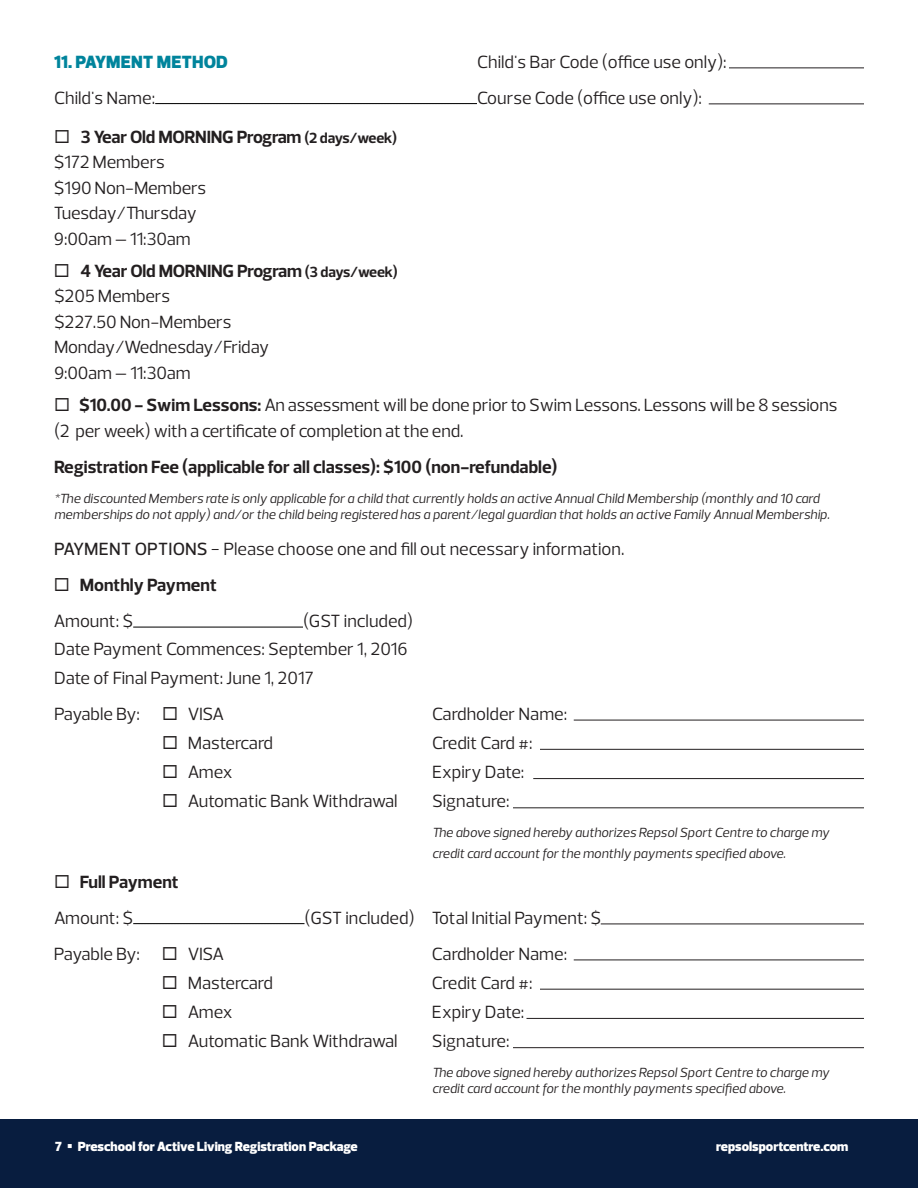
<style>
.page{position:relative;width:918px;height:1188px;background:#fff}
.page>*{position:absolute;margin:0;border:0;box-sizing:border-box;transform-origin:0 0}
.t1{font:18px/25.5px "Prelo";letter-spacing:-.005em;color:#231f20}
.t2{font:700 18px/36px "Prelo";color:#231f20}
.t3{font:18px "Prelo";letter-spacing:-.025em;color:#231f20}
.t4{font:900 18px "Prelo";letter-spacing:.01em;color:#00849c}
.t5{font:italic 13.5px/16.5px "Prelo";color:#231f20}
.t6{font:900 13.5px "Prelo";color:#fff}
.s1{font-weight:700}
.s2{font-weight:700;font-size:15px}
.s3{font-weight:500}
.s4{font-weight:400}
</style>
<div class="page">
<div style="left:0;top:1119px;width:918px;height:69px;background:#081d3f"></div>
<hr style="left:729px;top:68px;width:135px;height:1px;background:#231f20">
<hr style="left:709px;top:104px;width:155px;height:1px;background:#231f20">
<hr style="left:155px;top:103px;width:322px;height:1px;background:#000">
<hr style="left:133px;top:627px;width:170px;height:1px;background:#000">
<hr style="left:574px;top:720px;width:290px;height:1px;background:#231f20">
<hr style="left:540px;top:749px;width:324px;height:1px;background:#231f20">
<hr style="left:533px;top:778px;width:331px;height:1px;background:#231f20">
<hr style="left:513px;top:807px;width:351px;height:1px;background:#231f20">
<hr style="left:601px;top:924px;width:263px;height:1px;background:#231f20">
<hr style="left:133px;top:923px;width:172px;height:1px;background:#000">
<hr style="left:574px;top:960px;width:290px;height:1px;background:#231f20">
<hr style="left:540px;top:989px;width:324px;height:1px;background:#231f20">
<hr style="left:526px;top:1018px;width:338px;height:1px;background:#231f20">
<hr style="left:513px;top:1047px;width:351px;height:1px;background:#231f20">
<p class="t4" style="left:54px;top:50px;width:175px">11. PAYMENT METHOD</p>
<p class="t1" style="left:477px;top:49px;width:251px">Child's Bar Code (office use only):</p>
<p class="t1" style="left:54px;top:85px;width:103px">Child's Name:</p>
<p class="t1" style="left:477px;top:85px;width:227px">Course Code (office use only):</p>
<p class="t1" style="left:54px;top:124px;width:345px">◻ <span class="s1">3 Year Old MORNING Program</span> <span class="s2">(2 days/week) </span>$172 Members<br>$190 Non-Members<br>Tuesday/Thursday<br>9:00am – 11:30am</p>
<p class="t1" style="left:54px;top:258px;width:345px">◻ <span class="s1">4 Year Old MORNING Program</span> <span class="s2">(3 days/week) </span>$205 Members<br>$227.50 Non-Members<br>Monday/Wednesday/Friday<br>9:00am – 11:30am</p>
<p class="t1" style="left:54px;top:392px;width:785px">◻ <span class="s1">$10.00 - Swim Lessons:</span> An assessment will be done prior to Swim Lessons. Lessons will be 8 sessions (2 per week) with a certificate of completion at the end.</p>
<p class="t2" style="left:54px;top:449px;width:505px">Registration Fee (applicable for all classes): $100 (non-refundable)</p>
<p class="t5" style="left:54px;top:490px;width:777px">*The discounted Members rate is only applicable for a child that currently holds an active Annual Child Membership (monthly and 10 card memberships do not apply) and/or the child being registered has a parent/legal guardian that holds an active Family Annual Membership.</p>
<p class="t1" style="left:54px;top:536px;width:572px"><span class="s3">PAYMENT OPTIONS</span> - Please choose one and fill out necessary information.</p>
<p class="t2" style="left:54px;top:567px;width:164px">◻ Monthly Payment<br><span class="s4">Amount: $</span></p>
<p class="t1" style="left:54px;top:607px;width:361px;line-height:28.3px;text-indent:249px">(GST included)<br>Date Payment Commences: September 1, 2016<br>Date of Final Payment: June 1, 2017</p>
<p class="t3" style="left:54px;top:703px;width:172px">Payable By: ◻ VISA</p>
<p class="t1" style="left:432px;top:701px;width:137px">Cardholder Name:</p>
<p class="t1" style="left:162px;top:730px;width:112px">◻ Mastercard</p>
<p class="t1" style="left:432px;top:730px;width:102px">Credit Card #:</p>
<p class="t1" style="left:162px;top:760px;width:72px">◻ Amex</p>
<p class="t1" style="left:432px;top:760px;width:94px">Expiry Date:</p>
<p class="t1" style="left:162px;top:789px;width:237px">◻ Automatic Bank Withdrawal</p>
<p class="t1" style="left:432px;top:789px;width:79px">Signature:</p>
<p class="t5" style="left:432px;top:821px;width:399px;line-height:21.6px">The above signed hereby authorizes Repsol Sport Centre to charge my credit card account for the monthly payments specified above.</p>
<p class="t2" style="left:54px;top:864px;width:126px">◻ Full Payment<br><span class="s4">Amount: $</span></p>
<p class="t1" style="left:304px;top:905px;width:298px">(GST included) Total Initial Payment: $</p>
<p class="t3" style="left:54px;top:942px;width:172px">Payable By: ◻ VISA</p>
<p class="t1" style="left:432px;top:941px;width:137px">Cardholder Name:</p>
<p class="t1" style="left:162px;top:970px;width:112px">◻ Mastercard</p>
<p class="t1" style="left:432px;top:970px;width:102px">Credit Card #:</p>
<p class="t1" style="left:162px;top:999px;width:72px">◻ Amex</p>
<p class="t1" style="left:432px;top:999px;width:94px">Expiry Date:</p>
<p class="t1" style="left:162px;top:1029px;width:237px">◻ Automatic Bank Withdrawal</p>
<p class="t1" style="left:432px;top:1029px;width:79px">Signature:</p>
<p class="t5" style="left:432px;top:1064px;width:399px">The above signed hereby authorizes Repsol Sport Centre to charge my credit card account for the monthly payments specified above.</p>
<p class="t6" style="left:55px;top:1138px;width:304px">7 ▪ Preschool for Active Living Registration Package</p>
<p class="t6" style="left:716px;top:1138px;width:134px">repsolsportcentre.com</p>
</div>
